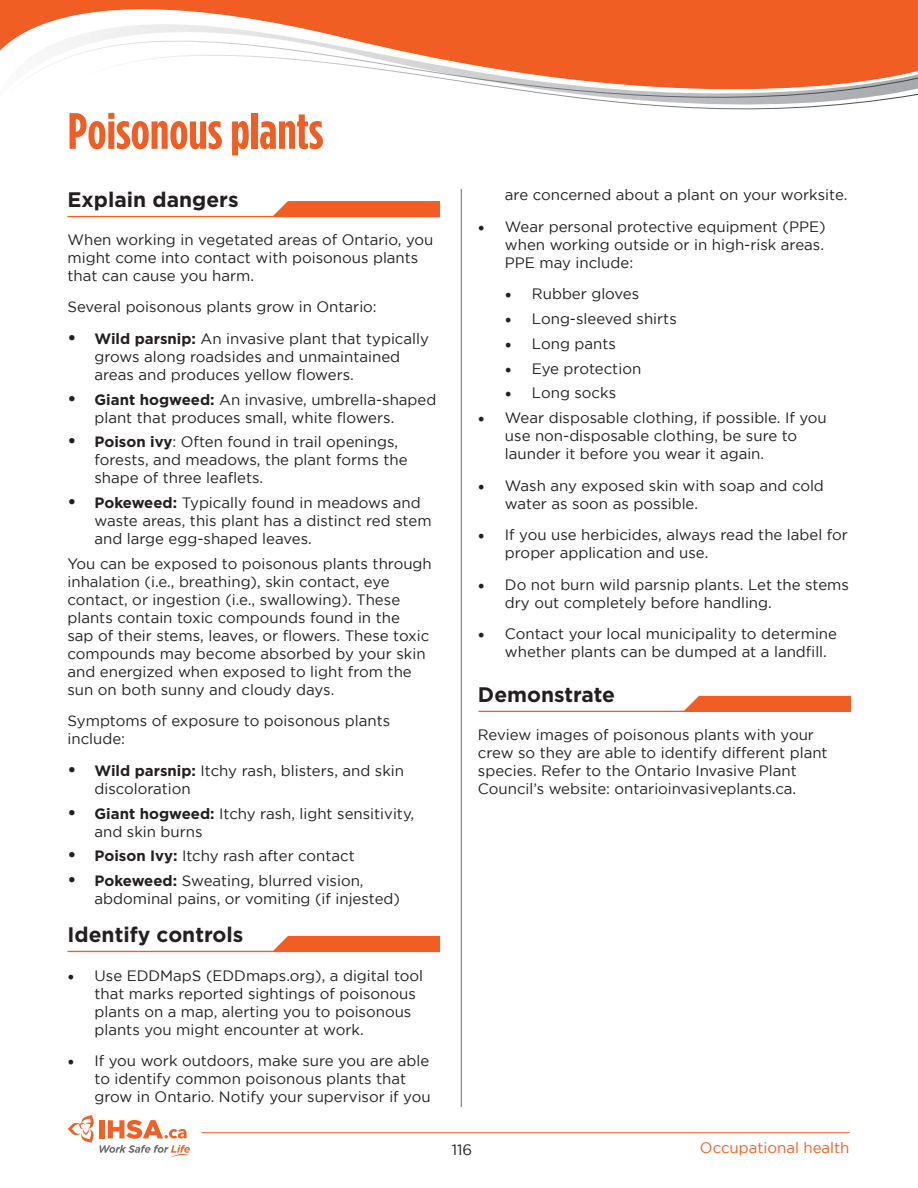
<style>
.page{position:relative;width:918px;height:1188px;background:#fff}
.page>*{position:absolute;margin:0;border:0;box-sizing:border-box;transform-origin:0 0}
.t1{font:700 51px "Gotham Condensed";color:#f05e24}
.t2{font:700 21px "Gotham";color:#231f20}
.t3{font:15px/18px "Gotham";color:#231f20}
.t4{font:15px "Gotham";color:#f05e24}
.s1{font-weight:700;font-size:18px}
.s2{font-weight:700}
.s3{font-family:"Minion Pro";font-size:18px}
</style>
<div class="page">
<svg style="left:0;top:0;width:918px;height:51px;fill:#f05e24"></svg>
<svg style="left:8px;top:39px;width:910px;height:30px"></svg>
<svg style="left:53px;top:53px;width:865px;height:57px"></svg>
<hr style="left:461px;top:189px;width:1px;height:918px;background:#6c6d70">
<hr style="left:202px;top:1132px;width:648px;height:1px;background:#f05e24">
<svg style="left:68px;top:1115px;width:122px;height:42px"></svg>
<svg style="left:67px;top:201px;width:373px;height:16px"></svg>
<svg style="left:68px;top:936px;width:372px;height:16px"></svg>
<svg style="left:478px;top:696px;width:373px;height:16px"></svg>
<p class="t1" style="left:68px;top:101px;width:257px">Poisonous plants</p>
<p class="t2" style="left:68px;top:185px;width:173px">Explain dangers</p>
<p class="t3" style="left:68px;top:230px;width:367px">When working in vegetated areas of Ontario, you might come into contact with poisonous plants that can cause you harm.</p>
<p class="t3" style="left:68px;top:298px;width:311px">Several poisonous plants grow in Ontario:</p>
<p class="t3" style="left:94px;top:329px;width:336px;text-indent:-27px"><span class="s1">•</span> <span class="s2">Wild parsnip:</span> An invasive plant that typically grows along roadsides and unmaintained areas and produces yellow flowers.</p>
<p class="t3" style="left:94px;top:390px;width:343px;text-indent:-27px"><span class="s1">•</span> <span class="s2">Giant hogweed:</span> An invasive, umbrella-shaped plant that produces small, white flowers.</p>
<p class="t3" style="left:94px;top:433px;width:315px;text-indent:-27px"><span class="s1">•</span> <span class="s2">Poison ivy</span>: Often found in trail openings, forests, and meadows, the plant forms the shape of three leaflets.</p>
<p class="t3" style="left:94px;top:494px;width:339px;text-indent:-27px"><span class="s1">•</span> <span class="s2">Pokeweed:</span> Typically found in meadows and waste areas, this plant has a distinct red stem and large egg-shaped leaves.</p>
<p class="t3" style="left:68px;top:554px;width:366px">You can be exposed to poisonous plants through inhalation (i.e., breathing), skin contact, eye contact, or ingestion (i.e., swallowing). These plants contain toxic compounds found in the<br>sap of their stems, leaves, or flowers. These toxic compounds may become absorbed by your skin and energized when exposed to light from the sun on both sunny and cloudy days.</p>
<p class="t3" style="left:68px;top:712px;width:324px">Symptoms of exposure to poisonous plants include:</p>
<p class="t3" style="left:94px;top:761px;width:311px;text-indent:-27px"><span class="s1">•</span> <span class="s2">Wild parsnip:</span> Itchy rash, blisters, and skin discoloration</p>
<p class="t3" style="left:94px;top:804px;width:321px;text-indent:-27px"><span class="s1">•</span> <span class="s2">Giant hogweed:</span> Itchy rash, light sensitivity, and skin burns</p>
<p class="t3" style="left:68px;top:847px;width:289px"><span class="s1">•</span> <span class="s2">Poison Ivy:</span> Itchy rash after contact</p>
<p class="t3" style="left:94px;top:872px;width:307px;text-indent:-27px"><span class="s1">•</span> <span class="s2">Pokeweed:</span> Sweating, blurred vision, abdominal pains, or vomiting (if injested)</p>
<p class="t2" style="left:68px;top:921px;width:177px">Identify controls</p>
<p class="t3" style="left:94px;top:966px;width:330px;text-indent:-27px"><span class="s3">•</span> Use EDDMapS (EDDmaps.org), a digital tool that marks reported sightings of poisonous plants on a map, alerting you to poisonous plants you might encounter at work.</p>
<p class="t3" style="left:94px;top:1052px;width:338px;text-indent:-27px"><span class="s3">•</span> If you work outdoors, make sure you are able to identify common poisonous plants that grow in Ontario. Notify your supervisor if you</p>
<p class="t3" style="left:505px;top:186px;width:344px">are concerned about a plant on your worksite.</p>
<p class="t3" style="left:505px;top:217px;width:322px;text-align:justify;text-indent:-27px"><span class="s3">•</span> Wear personal protective equipment (PPE) when working outside or in high-risk areas.<br>PPE may include:</p>
<p class="t3" style="left:505px;top:285px;width:136px"><span class="s3">•</span> Rubber gloves</p>
<p class="t3" style="left:505px;top:310px;width:173px"><span class="s3">•</span> Long-sleeved shirts</p>
<p class="t3" style="left:505px;top:334px;width:112px"><span class="s3">•</span> Long pants</p>
<p class="t3" style="left:505px;top:359px;width:138px"><span class="s3">•</span> Eye protection</p>
<p class="t3" style="left:505px;top:384px;width:113px"><span class="s3">•</span> Long socks</p>
<p class="t3" style="left:505px;top:409px;width:323px;text-indent:-27px"><span class="s3">•</span> Wear disposable clothing, if possible. If you use non-disposable clothing, be sure to launder it before you wear it again.</p>
<p class="t3" style="left:505px;top:476px;width:320px;text-indent:-27px"><span class="s3">•</span> Wash any exposed skin with soap and cold water as soon as possible.</p>
<p class="t3" style="left:505px;top:526px;width:345px;text-indent:-27px"><span class="s3">•</span> If you use herbicides, always read the label for proper application and use.</p>
<p class="t3" style="left:505px;top:575px;width:346px;text-indent:-27px"><span class="s3">•</span> Do not burn wild parsnip plants. Let the stems dry out completely before handling.</p>
<p class="t3" style="left:505px;top:625px;width:334px;text-indent:-27px"><span class="s3">•</span> Contact your local municipality to determine whether plants can be dumped at a landfill.</p>
<p class="t2" style="left:478px;top:681px;width:139px">Demonstrate</p>
<p class="t3" style="left:478px;top:726px;width:351px">Review images of poisonous plants with your crew so they are able to identify different plant species. Refer to the Ontario Invasive Plant Council’s website: ontarioinvasiveplants.ca.</p>
<p class="t3" style="left:452px;top:1140px;width:22px">116</p>
<p class="t4" style="left:700px;top:1140px;width:151px">Occupational health</p>
</div>
